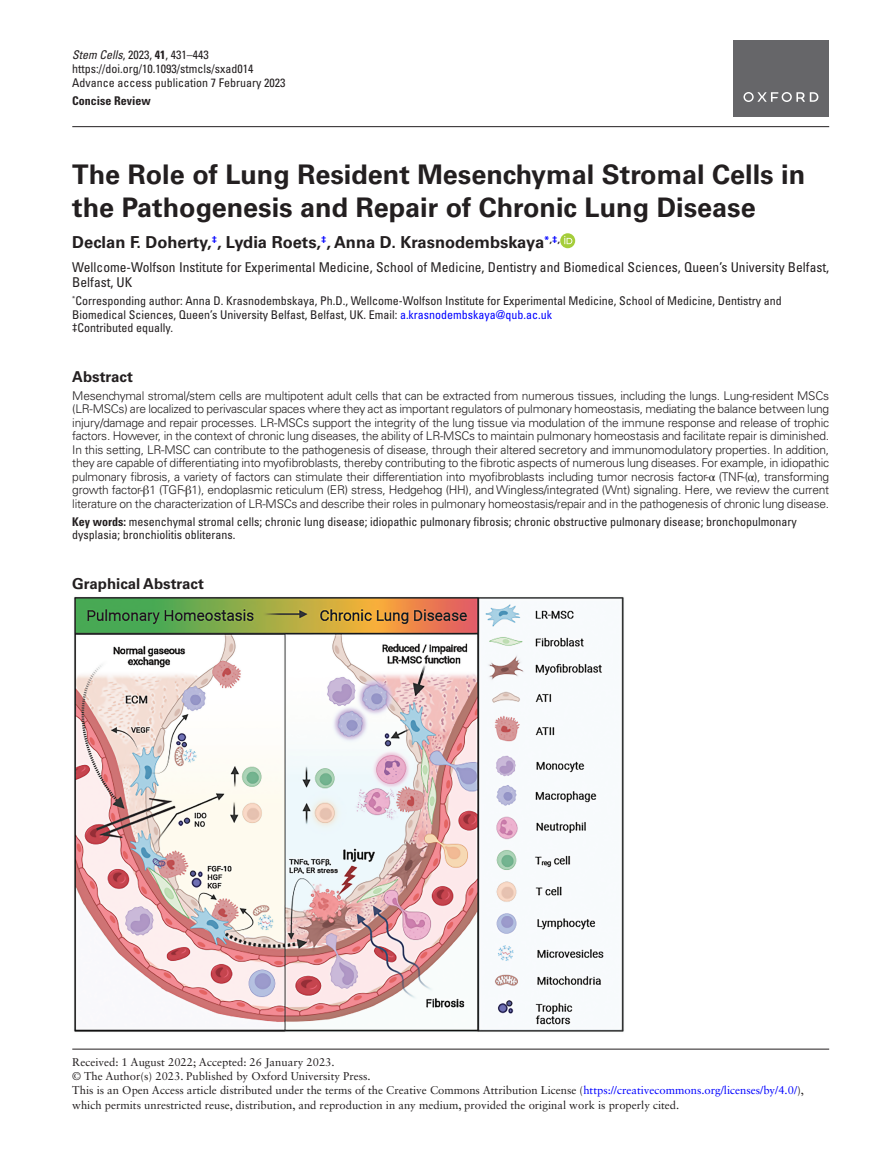
<style>
.page{position:relative;width:893px;height:1174px;background:#fff}
.page>*{position:absolute;margin:0;border:0;box-sizing:border-box;transform-origin:0 0}
.t1{font:700 27px/33px "Univers LT Std";color:#231f20}
.t2{font:700 16.5px "Univers LT Std";color:#231f20}
.t3{font:700 15px "Univers LT Std";color:#231f20}
.t4{font:condensed 13.5px/15px "Univers LT Std";color:#231f20}
.t5{font:300 12px/13.5px "Univers LT Std";letter-spacing:-.02em;color:#231f20;text-align:justify}
.t6{font:condensed 12px/13.5px "Univers LT Std";color:#231f20}
.t7{font:700 condensed 12px "Univers LT Std";color:#231f20}
.t8{font:11.25px/14.2px "Sabon LT Std";color:#231f20}
.s1{font-style:italic}
.s2{font-weight:700}
.s3{color:#00f}
.s4{font-family:"STIX General";font-weight:400}
.s5{font-family:"Gandhari Unicode";font-weight:400}
</style>
<div class="page">
<hr style="left:72px;top:126px;width:757px;height:1px;background:#231f20">
<div style="left:733px;top:40px;width:96px;height:76px;background:#666669"></div>
<svg style="left:743px;top:92px;width:75px;height:10px"></svg>
<hr style="left:72px;top:1048px;width:757px;height:1px;background:#231f20">
<svg style="left:560px;top:233px;width:15px;height:15px"></svg>
<svg style="left:564px;top:236px;width:8px;height:8px"></svg>
<img style="left:74px;top:596px;width:550px;height:436px">
<p class="t6" style="left:72px;top:47px;width:215px;line-height:14.2px"><span class="s1">Stem Cells</span>, 2023, <span class="s2">41</span>, 431–443 https://doi.org/10.1093/stmcls/sxad014<br>Advance access publication 7 February 2023</p>
<p class="t7" style="left:72px;top:93px;width:80px">Concise Review</p>
<h1 class="t1" style="left:72px;top:158px;width:734px">The Role of Lung Resident Mesenchymal Stromal Cells in the Pathogenesis and Repair of Chronic Lung Disease</h1>
<h2 class="t2" style="left:72px;top:233px;width:489px">Declan F. Doherty,<sup>‡</sup>, Lydia Roets,<sup>‡</sup>, Anna D. Krasnodembskaya<sup>*</sup><sup>,</sup><sup>‡</sup><sup>,</sup></h2>
<p class="t4" style="left:72px;top:260px;width:758px">Wellcome-Wolfson Institute for Experimental Medicine, School of Medicine, Dentistry and Biomedical Sciences, Queen’s University Belfast,<br>Belfast, UK</p>
<p class="t6" style="left:72px;top:294px;width:711px"><sup>*</sup>Corresponding author: Anna D. Krasnodembskaya, Ph.D., Wellcome-Wolfson Institute for Experimental Medicine, School of Medicine, Dentistry and<br>Biomedical Sciences, Queen’s University Belfast, Belfast, UK. Email: <span class="s3">a.krasnodembskaya@qub.ac.uk<br></span>‡Contributed equally.</p>
<p class="t3" style="left:72px;top:368px;width:62px">Abstract</p>
<p class="t5" style="left:72px;top:389px;width:758px">Mesenchymal stromal/stem cells are multipotent adult cells that can be extracted from numerous tissues, including the lungs. Lung-resident MSCs (LR-MSCs) are localized to perivascular spaces where they act as important regulators of pulmonary homeostasis, mediating the balance between lung injury/damage and repair processes. LR-MSCs support the integrity of the lung tissue via modulation of the immune response and release of trophic factors. However, in the context of chronic lung diseases, the ability of LR-MSCs to maintain pulmonary homeostasis and facilitate repair is diminished.<br>In this setting, LR-MSC can contribute to the pathogenesis of disease, through their altered secretory and immunomodulatory properties. In addition, they are capable of differentiating into myofibroblasts, thereby contributing to the fibrotic aspects of numerous lung diseases. For example, in idiopathic pulmonary fibrosis, a variety of factors can stimulate their differentiation into myofibroblasts including tumor necrosis factor-<span class="s4">α</span> (TNF-(<span class="s4">α</span>), transforming growth factor-<span class="s5">β</span>1 (TGF-<span class="s5">β</span>1), endoplasmic reticulum (ER) stress, Hedgehog (HH), and Wingless/integrated (Wnt) signaling. Here, we review the current literature on the characterization of LR-MSCs and describe their roles in pulmonary homeostasis/repair and in the pathogenesis of chronic lung disease.</p>
<p class="t6" style="left:72px;top:514px;width:726px"><span class="s2">Key words:</span> mesenchymal stromal cells; chronic lung disease; idiopathic pulmonary fibrosis; chronic obstructive pulmonary disease; bronchopulmonary dysplasia; bronchiolitis obliterans.</p>
<p class="t3" style="left:72px;top:575px;width:133px">Graphical Abstract</p>
<p class="t8" style="left:72px;top:1054px;width:733px">Received: 1 August 2022; Accepted: 26 January 2023.<br>© The Author(s) 2023. Published by Oxford University Press.<br>This is an Open Access article distributed under the terms of the Creative Commons Attribution License (<span class="s3">https://creativecommons.org/licenses/by/4.0/</span>), which permits unrestricted reuse, distribution, and reproduction in any medium, provided the original work is properly cited.</p>
</div>
